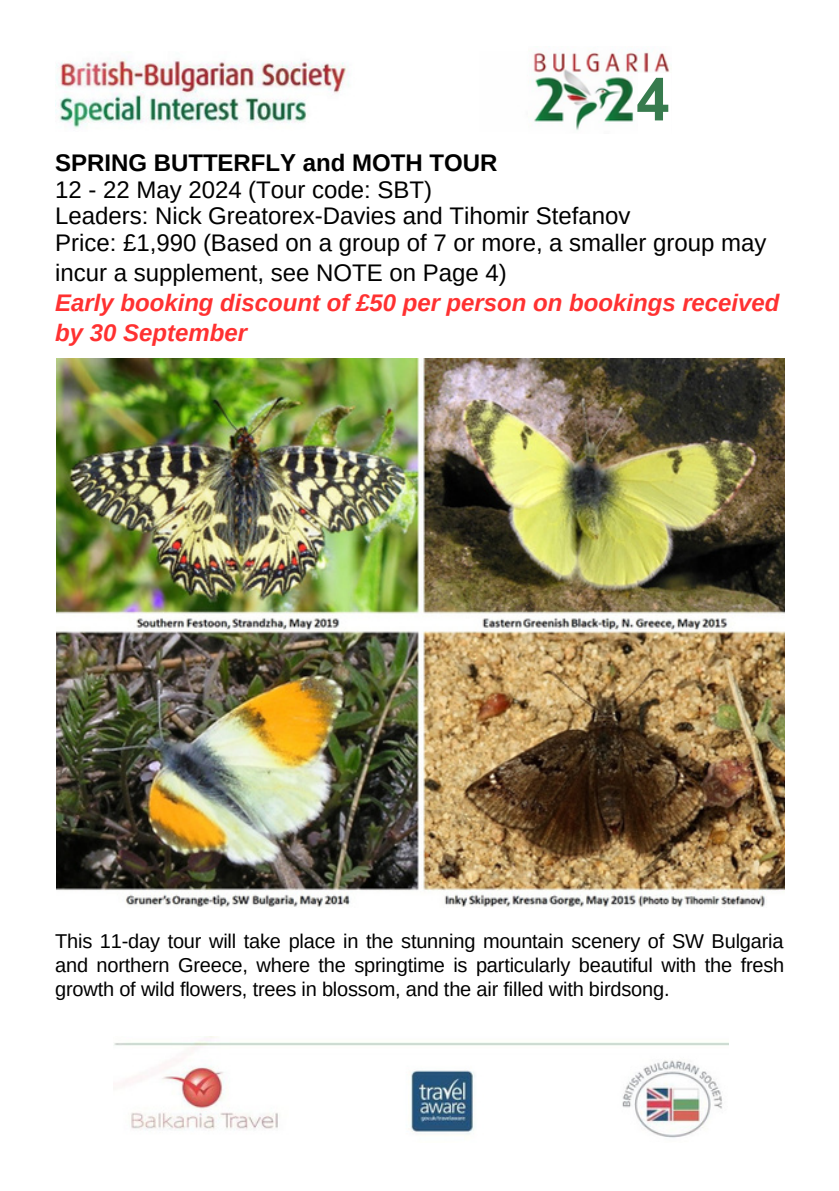
<style>
.page{position:relative;width:839px;height:1191px;background:#fff}
.page>*{position:absolute;margin:0;border:0;box-sizing:border-box;transform-origin:0 0}
.t1{font:700 59.4px "Arial Nova";color:#1e6b38}
.t2{font:24px/30px "Arimo";color:#000}
.t3{font:italic 700 24px/30px "Arimo";color:#ff3131}
.t4{font:700 24px "Arimo";color:#000}
.t5{font:20px/24px "Arimo";letter-spacing:-.01em;color:#000;text-align:justify}
</style>
<div class="page">
<img style="left:114px;top:1036px;width:614px;height:102px">
<img style="left:56px;top:358px;width:729px;height:549px">
<img style="left:55px;top:59px;width:295px;height:70px">
<img style="left:532px;top:49px;width:138px;height:81px">
<div style="left:637px;top:73px;width:33px;height:66px;background:#fff"></div>
<h1 class="t1" style="left:636px;top:62px;width:35px">4</h1>
<p class="t4" style="left:55px;top:149px;width:443px">SPRING BUTTERFLY and MOTH TOUR</p>
<p class="t2" style="left:55px;top:175px;width:378px">12 - 22 May 2024 (Tour code: SBT)</p>
<p class="t2" style="left:55px;top:200px;width:577px">Leaders: Nick Greatorex-Davies and Tihomir Stefanov</p>
<p class="t2" style="left:55px;top:227px;width:712px">Price: £1,990 (Based on a group of 7 or more, a smaller group may incur a supplement, see NOTE on Page 4)</p>
<p class="t3" style="left:55px;top:287px;width:726px">Early booking discount of £50 per person on bookings received by 30 September</p>
<p class="t5" style="left:55px;top:929px;width:730px">This 11-day tour will take place in the stunning mountain scenery of SW Bulgaria and northern Greece, where the springtime is particularly beautiful with the fresh growth of wild flowers, trees in blossom, and the air filled with birdsong.</p>
</div>
